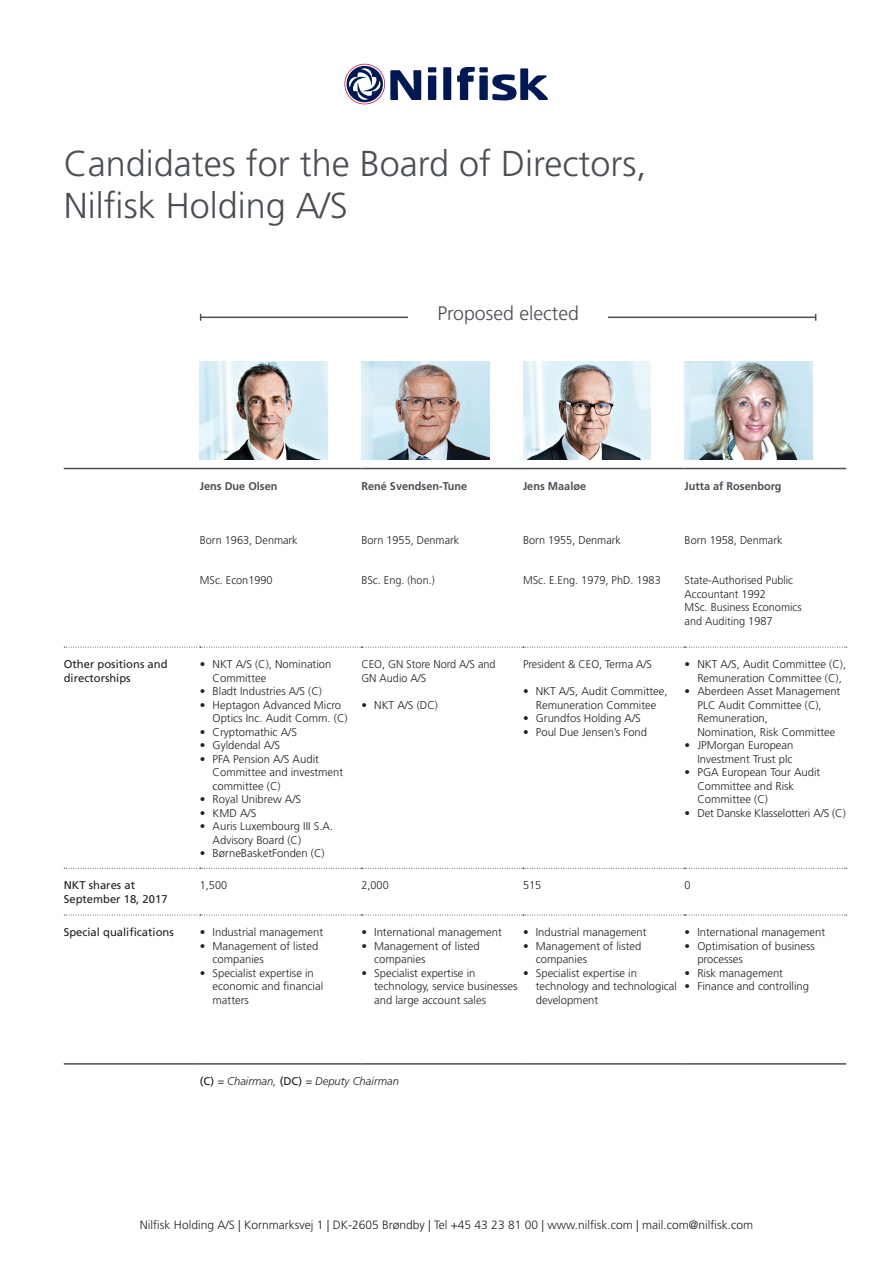
<style>
.page{position:relative;width:893px;height:1263px;background:#fff}
.page>*{position:absolute;margin:0;border:0;box-sizing:border-box;transform-origin:0 0}
.t1{font:300 36px/42px "Frutiger LT Std";color:#4a4f55}
.t2{font:300 19.5px "Frutiger LT Std";color:#4a4f55}
.t3{font:300 12px "Frutiger LT Std";color:#231f20}
.Info{font:300 11.25px/13.5px "Frutiger LT Std";color:#231f20}
.Shares{font:11.25px/13.5px "Frutiger LT Std";color:#231f20}
.Navn{font:700 11.25px "Frutiger LT Std";color:#4a4f55}
.t4{font:italic 300 11.25px "Frutiger LT Std";color:#231f20}
.s1{font-weight:400;font-style:normal}
</style>
<div class="page">
<img style="left:361px;top:361px;width:128px;height:98px">
<img style="left:523px;top:361px;width:128px;height:98px">
<img style="left:200px;top:361px;width:127px;height:98px">
<img style="left:685px;top:361px;width:127px;height:98px">
<hr style="left:64px;top:468px;width:136px;height:1px;background:#4a4f55">
<hr style="left:200px;top:468px;width:161px;height:1px;background:#4a4f55">
<hr style="left:361px;top:468px;width:162px;height:1px;background:#4a4f55">
<hr style="left:523px;top:468px;width:162px;height:1px;background:#4a4f55">
<hr style="left:685px;top:468px;width:161px;height:1px;background:#4a4f55">
<svg style="left:64px;top:647px;width:783px;height:1px"></svg>
<svg style="left:64px;top:868px;width:783px;height:1px"></svg>
<svg style="left:64px;top:915px;width:783px;height:1px"></svg>
<hr style="left:64px;top:1063px;width:136px;height:1px;background:#4a4f55">
<hr style="left:200px;top:1063px;width:161px;height:1px;background:#4a4f55">
<hr style="left:361px;top:1063px;width:162px;height:1px;background:#4a4f55">
<hr style="left:523px;top:1063px;width:162px;height:1px;background:#4a4f55">
<hr style="left:685px;top:1063px;width:161px;height:1px;background:#4a4f55">
<hr style="left:201px;top:317px;width:615px;height:1px;background:#4a4f55">
<div style="left:408px;top:306px;width:200px;height:24px;background:#fff"></div>
<div style="left:443px;top:67px;width:8px;height:33px;background:#001954"></div>
<div style="left:428px;top:75px;width:8px;height:25px;background:#001954"></div>
<div style="left:479px;top:75px;width:9px;height:25px;background:#001954"></div>
<div style="left:428px;top:67px;width:8px;height:5px;background:#001954"></div>
<div style="left:479px;top:67px;width:9px;height:5px;background:#001954"></div>
<svg style="left:457px;top:67px;width:18px;height:33px"></svg>
<svg style="left:492px;top:68px;width:56px;height:32px"></svg>
<svg style="left:344px;top:64px;width:77px;height:40px"></svg>
<p class="t1" style="left:64px;top:143px;width:584px">Candidates for the Board of Directors,<br>Nilfisk Holding A/S</p>
<p class="t2" style="left:437px;top:302px;width:143px">Proposed elected</p>
<p class="Navn" style="left:200px;top:479px;width:79px">Jens Due Olsen</p>
<p class="Info" style="left:200px;top:533px;width:99px">Born 1963, Denmark</p>
<p class="Info" style="left:200px;top:574px;width:74px">MSc. Econ1990</p>
<p class="Navn" style="left:361px;top:479px;width:107px">René Svendsen-Tune</p>
<p class="Info" style="left:361px;top:533px;width:99px">Born 1955, Denmark</p>
<p class="Info" style="left:361px;top:574px;width:75px">BSc. Eng. (hon.)</p>
<p class="Shares" style="left:64px;top:658px;width:105px">Other positions and directorships</p>
<p class="Info" style="left:213px;top:658px;width:120px;text-indent:-13px">• NKT A/S (C), Nomination<br>Committee</p>
<p class="Info" style="left:200px;top:685px;width:124px">• Bladt Industries A/S (C)</p>
<p class="Info" style="left:213px;top:698px;width:137px;text-indent:-13px">• Heptagon Advanced Micro<br>Optics Inc. Audit Comm. (C)</p>
<p class="Info" style="left:200px;top:725px;width:99px">• Cryptomathic A/S</p>
<p class="Info" style="left:200px;top:739px;width:82px">• Gyldendal A/S</p>
<p class="Info" style="left:213px;top:752px;width:132px;text-indent:-13px">• PFA Pension A/S Audit<br>Committee and investment committee (C)</p>
<p class="Info" style="left:200px;top:793px;width:103px">• Royal Unibrew A/S</p>
<p class="Info" style="left:200px;top:806px;width:58px">• KMD A/S</p>
<p class="Info" style="left:213px;top:820px;width:122px;text-indent:-13px">• Auris Luxembourg III S.A.<br>Advisory Board (C)</p>
<p class="Info" style="left:200px;top:847px;width:126px">• BørneBasketFonden (C)</p>
<p class="Info" style="left:361px;top:658px;width:136px">CEO, GN Store Nord A/S and<br>GN Audio A/S</p>
<p class="Info" style="left:361px;top:698px;width:78px">• NKT A/S (DC)</p>
<p class="Navn" style="left:523px;top:479px;width:65px">Jens Maaløe</p>
<p class="Navn" style="left:685px;top:479px;width:99px">Jutta af Rosenborg</p>
<p class="Info" style="left:523px;top:533px;width:99px">Born 1955, Denmark</p>
<p class="Info" style="left:523px;top:574px;width:139px">MSc. E.Eng. 1979, PhD. 1983</p>
<p class="Info" style="left:685px;top:533px;width:99px">Born 1958, Denmark</p>
<p class="Info" style="left:685px;top:574px;width:110px">State-Authorised Public<br>Accountant 1992</p>
<p class="Info" style="left:685px;top:601px;width:119px">MSc. Business Economics and Auditing 1987</p>
<p class="Info" style="left:523px;top:658px;width:130px">President &amp; CEO, Terma A/S</p>
<p class="Info" style="left:523px;top:685px;width:146px;text-align:center">• NKT A/S, Audit Committee,<br>Remuneration Commitee</p>
<p class="Info" style="left:523px;top:712px;width:119px">• Grundfos Holding A/S</p>
<p class="Info" style="left:523px;top:725px;width:126px">• Poul Due Jensen’s Fond</p>
<p class="Info" style="left:697px;top:658px;width:150px;text-indent:-13px">• NKT A/S, Audit Committee (C),<br>Remuneration Committee (C),</p>
<p class="Info" style="left:697px;top:685px;width:144px;text-indent:-13px">• Aberdeen Asset Management<br>PLC Audit Committee (C),<br>Remuneration,<br>Nomination, Risk Committee</p>
<p class="Info" style="left:685px;top:739px;width:110px;text-align:right">• JPMorgan European<br>Investment Trust plc</p>
<p class="Info" style="left:697px;top:766px;width:124px;text-indent:-13px">• PGA European Tour Audit<br>Committee and Risk<br>Committee (C)</p>
<p class="Info" style="left:685px;top:806px;width:163px">• Det Danske Klasselotteri A/S (C)</p>
<p class="Shares" style="left:64px;top:879px;width:105px">NKT shares at<br>September 18, 2017</p>
<p class="Info" style="left:200px;top:879px;width:29px">1,500</p>
<p class="Info" style="left:361px;top:879px;width:29px">2,000</p>
<p class="Info" style="left:523px;top:879px;width:20px">515</p>
<p class="Info" style="left:685px;top:879px;width:8px">0</p>
<p class="Shares" style="left:64px;top:926px;width:112px">Special qualifications</p>
<p class="Info" style="left:200px;top:926px;width:125px">• Industrial management</p>
<p class="Info" style="left:213px;top:939px;width:107px;text-indent:-13px">• Management of listed companies</p>
<p class="Info" style="left:213px;top:966px;width:112px;text-indent:-13px">• Specialist expertise in economic and financial matters</p>
<p class="Info" style="left:361px;top:926px;width:142px">• International management</p>
<p class="Info" style="left:374px;top:939px;width:107px;text-indent:-13px">• Management of listed companies</p>
<p class="Info" style="left:374px;top:966px;width:145px;text-indent:-13px">• Specialist expertise in technology, service businesses and large account sales</p>
<p class="Info" style="left:523px;top:926px;width:125px">• Industrial management</p>
<p class="Info" style="left:536px;top:939px;width:107px;text-indent:-13px">• Management of listed companies</p>
<p class="Info" style="left:536px;top:966px;width:143px;text-indent:-13px">• Specialist expertise in technology and technological development</p>
<p class="Info" style="left:685px;top:926px;width:142px">• International management</p>
<p class="Info" style="left:697px;top:939px;width:119px;text-indent:-13px">• Optimisation of business processes</p>
<p class="Info" style="left:685px;top:966px;width:100px">• Risk management</p>
<p class="Info" style="left:685px;top:980px;width:126px">• Finance and controlling</p>
<p class="t4" style="left:200px;top:1075px;width:201px"><span class="s1">(C)</span> = Chairman, <span class="s1">(DC)</span> = Deputy Chairman</p>
<p class="t3" style="left:140px;top:1218px;width:614px">Nilfisk Holding A/S | Kornmarksvej 1 | DK-2605 Brøndby | Tel +45 43 23 81 00 | www.nilfisk.com | mail.com@nilfisk.com</p>
</div>
